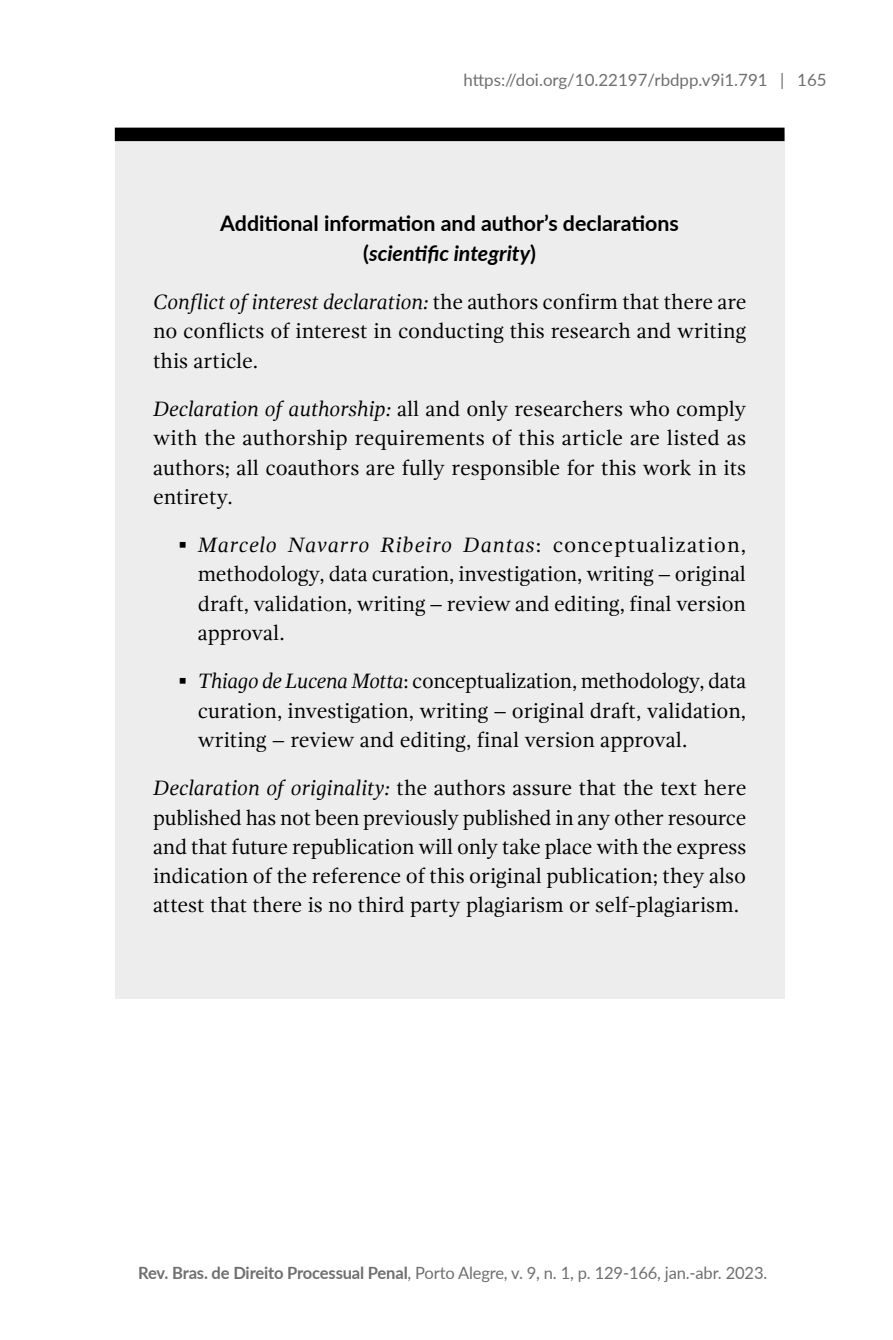
<style>
.page{position:relative;width:893px;height:1340px;background:#fff}
.page>*{position:absolute;margin:0;border:0;box-sizing:border-box;transform-origin:0 0}
.t1{font:21.38px/29.2px "Gandhi Serif";color:#000;text-align:justify}
.t2{font:700 21.38px/29.2px "Lato";color:#000;text-align:center}
.t3{font:16.88px "Lato";letter-spacing:-.01em;color:#706f6f}
.s1{font-style:italic}
.s2{font-family:"Lato"}
.s3{font-weight:700}
</style>
<div class="page">
<div style="left:115px;top:134px;width:669px;height:864px;background:#ededed"></div>
<div style="left:115px;top:128px;width:669px;height:13px;background:#000"></div>
<p class="t3" style="left:463px;top:67px;width:365px">https://doi.org/10.22197/rbdpp.v9i1.791 | 165</p>
<p class="t2" style="left:220px;top:208px;width:460px">Additional information and author’s declarations (<span class="s1">scientific integrity</span>)</p>
<p class="t1" style="left:153px;top:287px;width:595px"><span class="s1">Conflict of interest declaration:</span> the authors confirm that there are no conflicts of interest in conducting this research and writing this article.</p>
<p class="t1" style="left:153px;top:394px;width:595px"><span class="s1">Declaration of authorship:</span> all and only researchers who comply with the authorship requirements of this article are listed as authors; all coauthors are fully responsible for this work in its entirety.</p>
<p class="t1" style="left:198px;top:530px;width:550px;text-indent:-19px"><span class="s2">▪</span> <span class="s1">Marcelo Navarro Ribeiro Dantas</span>: conceptualization, methodology, data curation, investigation, writing – original draft, validation, writing – review and editing, final version approval.</p>
<p class="t1" style="left:198px;top:666px;width:550px;text-indent:-19px"><span class="s2">▪</span> <span class="s1">Thiago de Lucena Motta</span>: conceptualization, methodology, data curation, investigation, writing – original draft, validation, writing – review and editing, final version approval.</p>
<p class="t1" style="left:153px;top:773px;width:595px"><span class="s1">Declaration of originality:</span> the authors assure that the text here published has not been previously published in any other resource and that future republication will only take place with the express indication of the reference of this original publication; they also attest that there is no third party plagiarism or self-plagiarism.</p>
<p class="t3" style="left:138px;top:1260px;width:631px"><span class="s3">Rev. Bras. de Direito Processual Penal</span>, Porto Alegre, v. 9, n. 1, p. 129-166, jan.-abr. 2023.</p>
</div>
